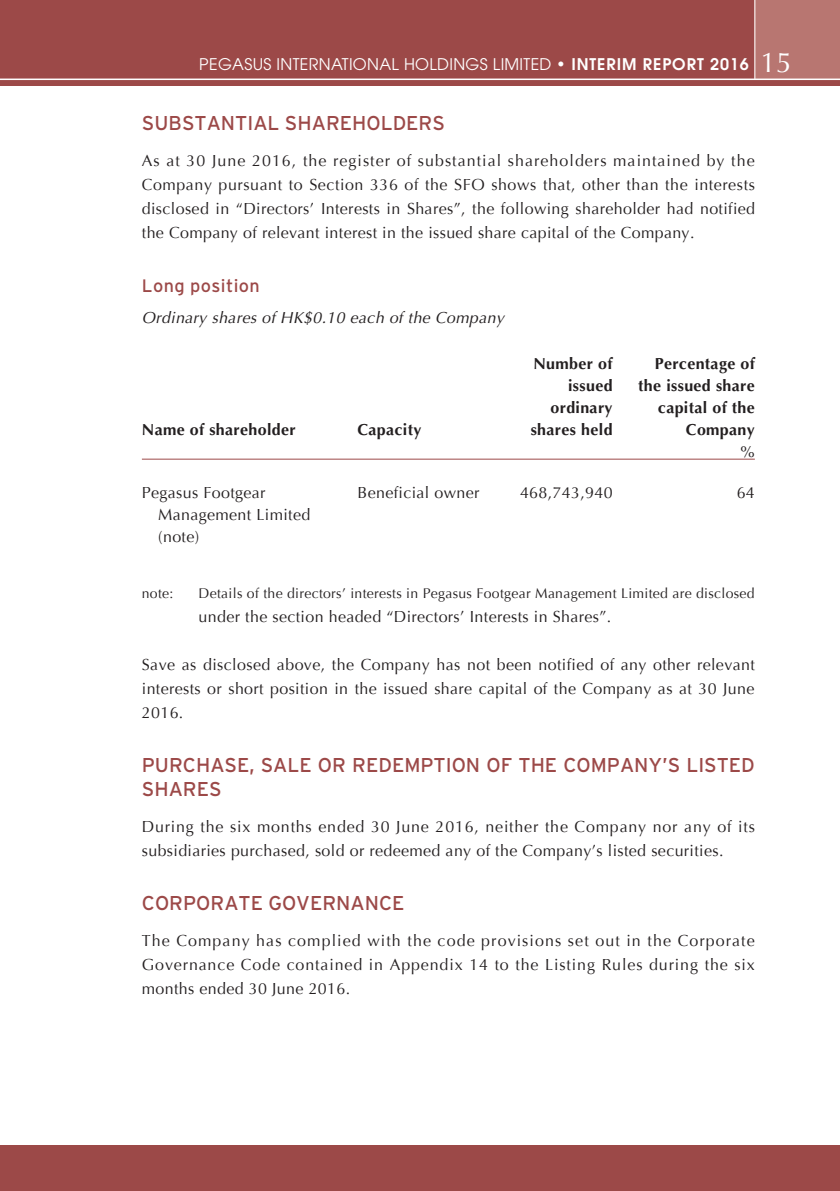
<style>
.page{position:relative;width:840px;height:1191px;background:#fff}
.page>*{position:absolute;margin:0;border:0;box-sizing:border-box;transform-origin:0 0}
.t1{font:20px/24px "Interstate";color:#9c4948}
.t2{font:18px "Interstate";letter-spacing:.02em;color:#9c4948}
.t3{font:16px/24px "Optima";letter-spacing:.02em;color:#231f20;text-align:justify}
.t4{font:700 16px "Optima";letter-spacing:.02em;color:#231f20}
.t5{font:16px "Avant Garde";letter-spacing:.02em;color:#fff}
.t6{font:italic 16px "Optima";letter-spacing:.02em;color:#231f20}
.t7{font:14px "Optima";letter-spacing:.02em;color:#231f20}
.s1{font-weight:600}
.s2{font-family:"Optima";font-size:28px}
</style>
<div class="page">
<div style="left:0;top:0;width:839px;height:85px;background:#9c4948"></div>
<div style="left:0;top:1145px;width:839px;height:46px;background:#9c4948"></div>
<div style="left:754px;top:0;width:85px;height:79px;background:#b87671"></div>
<hr style="left:754px;top:0;width:1px;height:79px;background:#fff">
<hr style="left:0;top:79px;width:839px;height:1px;background:#fff">
<hr style="left:142px;top:458px;width:612px;height:1px;background:#9c4948">
<p class="t5" style="left:199px;top:55px;width:593px">PEGASUS INTERNATIONAL HOLDINGS LIMITED • <span class="s1">INTERIM REPORT 2016</span> <span class="s2">15</span></p>
<p class="t1" style="left:142px;top:111px;width:304px">SUBSTANTIAL SHAREHOLDERS</p>
<p class="t3" style="left:142px;top:149px;width:614px">As at 30 June 2016, the register of substantial shareholders maintained by the Company pursuant to Section 336 of the SFO shows that, other than the interests disclosed in “Directors’ Interests in Shares”, the following shareholder had notified the Company of relevant interest in the issued share capital of the Company.</p>
<p class="t2" style="left:142px;top:276px;width:119px">Long position</p>
<p class="t6" style="left:142px;top:308px;width:363px">Ordinary shares of HK$0.10 each of the Company</p>
<p class="t4" style="left:533px;top:354px;width:80px">Number of</p>
<p class="t4" style="left:654px;top:354px;width:101px">Percentage of</p>
<p class="t4" style="left:567px;top:376px;width:46px">issued</p>
<p class="t4" style="left:638px;top:376px;width:118px">the issued share</p>
<p class="t4" style="left:550px;top:398px;width:64px">ordinary</p>
<p class="t4" style="left:657px;top:398px;width:98px">capital of the</p>
<p class="t4" style="left:142px;top:420px;width:155px">Name of shareholder</p>
<p class="t4" style="left:357px;top:420px;width:65px">Capacity</p>
<p class="t4" style="left:530px;top:420px;width:83px">shares held</p>
<p class="t4" style="left:685px;top:420px;width:70px">Company</p>
<p class="t3" style="left:740px;top:439px;width:16px">%</p>
<p class="t3" style="left:142px;top:480px;width:125px">Pegasus Footgear</p>
<p class="t3" style="left:357px;top:480px;width:123px">Beneficial owner</p>
<p class="t3" style="left:519px;top:480px;width:94px">468,743,940</p>
<p class="t3" style="left:736px;top:480px;width:20px">64</p>
<p class="t3" style="left:158px;top:503px;width:153px;line-height:22px">Management Limited (note)</p>
<p class="t7" style="left:142px;top:585px;width:33px">note:</p>
<p class="t7" style="left:198px;top:585px;width:557px">Details of the directors’ interests in Pegasus Footgear Management Limited are disclosed</p>
<p class="t3" style="left:198px;top:604px;width:414px">under the section headed “Directors’ Interests in Shares”.</p>
<p class="t3" style="left:142px;top:652px;width:614px">Save as disclosed above, the Company has not been notified of any other relevant interests or short position in the issued share capital of the Company as at 30 June 2016.</p>
<p class="t1" style="left:142px;top:752px;width:614px">PURCHASE, SALE OR REDEMPTION OF TH E COMPANY’S LISTED<br>SHARES</p>
<p class="t3" style="left:142px;top:814px;width:614px">During the six months ended 30 June 2016, neither the Company nor any of its subsidiaries purchased, sold or redeemed any of the Company’s listed securities.</p>
<p class="t1" style="left:142px;top:890px;width:264px">CORPORATE GOVERNANCE</p>
<p class="t3" style="left:142px;top:928px;width:614px">The Company has complied with the code provisions set out in the Corporate Governance Code contained in Appendix 14 to the Listing Rules during the six months ended 30 June 2016.</p>
</div>
